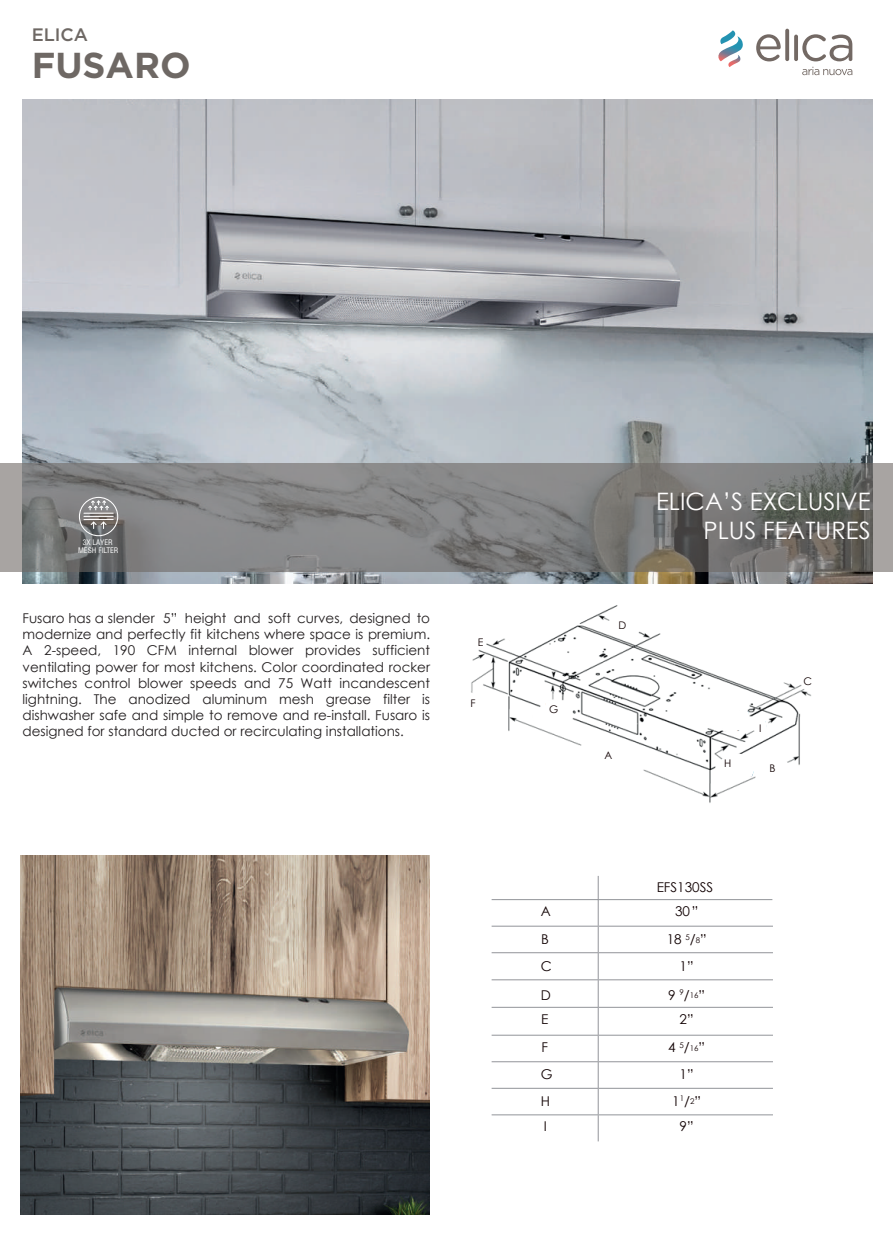
<style>
.page{position:relative;width:893px;height:1234px;background:#fff}
.page>*{position:absolute;margin:0;border:0;box-sizing:border-box;transform-origin:0 0}
.t1{font:700 36px "Gotham";color:#6e6864}
.t2{font:24px/28.8px "Century Gothic";color:#fffefe;text-align:right}
.t3{font:500 18px "Gotham";color:#6e6864}
.t4{font:13.5px/16.2px "Century Gothic";color:#231f20;text-align:justify}
.t5{font:13.5px/26.7px "Century Gothic";color:#120304}
.t6{font:10.5px "Century Gothic";color:#120304}
.t7{font:condensed 7.5px/7.5px "Helvetica LT Std";color:#fff;text-align:center}
.s1{font-size:7.8px}
</style>
<div class="page">
<img style="left:23px;top:99px;width:850px;height:484px">
<svg style="left:756px;top:34px;width:25px;height:27px"></svg>
<svg style="left:785px;top:29px;width:4px;height:32px"></svg>
<svg style="left:794px;top:35px;width:4px;height:26px"></svg>
<svg style="left:802px;top:34px;width:50px;height:27px"></svg>
<svg style="left:718px;top:30px;width:25px;height:37px"></svg>
<svg style="left:802px;top:67px;width:50px;height:8px"></svg>
<hr style="left:492px;top:899px;width:106px;height:1px;background:#929499">
<hr style="left:598px;top:899px;width:174px;height:1px;background:#929499">
<hr style="left:492px;top:925px;width:106px;height:1px;background:#929499">
<hr style="left:598px;top:925px;width:175px;height:1px;background:#929499">
<hr style="left:492px;top:952px;width:106px;height:1px;background:#929499">
<hr style="left:598px;top:952px;width:175px;height:1px;background:#929499">
<hr style="left:492px;top:979px;width:106px;height:1px;background:#929499">
<hr style="left:598px;top:979px;width:175px;height:1px;background:#929499">
<svg style="left:598px;top:876px;width:1px;height:265px"></svg>
<hr style="left:492px;top:1006px;width:106px;height:1px;background:#929499">
<hr style="left:598px;top:1006px;width:175px;height:1px;background:#929499">
<hr style="left:492px;top:1034px;width:106px;height:1px;background:#929499">
<hr style="left:598px;top:1034px;width:175px;height:1px;background:#929499">
<hr style="left:492px;top:1061px;width:106px;height:1px;background:#929499">
<hr style="left:598px;top:1061px;width:175px;height:1px;background:#929499">
<hr style="left:492px;top:1087px;width:106px;height:1px;background:#929499">
<hr style="left:598px;top:1087px;width:175px;height:1px;background:#929499">
<hr style="left:492px;top:1114px;width:106px;height:1px;background:#929499">
<hr style="left:598px;top:1114px;width:175px;height:1px;background:#929499">
<img style="left:471px;top:605px;width:341px;height:198px">
<svg style="left:532px;top:700px;width:40px;height:25px"></svg>
<svg style="left:714px;top:753px;width:42px;height:26px"></svg>
<svg style="left:720px;top:708px;width:47px;height:25px"></svg>
<svg style="left:0;top:463px;width:893px;height:108px;background:#7d7d7d"></svg>
<img style="left:20px;top:855px;width:409px;height:358px">
<div style="left:79px;top:497px;width:39px;height:39px;border:1px solid #fff;border-radius:50%"></div>
<hr style="left:84px;top:515px;width:29px;height:2px;background:#fff">
<svg style="left:84px;top:519px;width:29px;height:9px"></svg>
<svg style="left:84px;top:499px;width:29px;height:14px"></svg>
<h3 class="t3" style="left:32px;top:23px;width:58px">ELICA</h3>
<h1 class="t1" style="left:32px;top:42px;width:160px">FUSARO</h1>
<p class="t7" style="left:78px;top:538px;width:42px">3X LAYER<br>MESH FILTER</p>
<p class="t4" style="left:23px;top:609px;width:409px">Fusaro has a slender 5” height and soft curves, designed to modernize and perfectly fit kitchens where space is premium.<br>A 2-speed, 190 CFM internal blower provides sufficient ventilating power for most kitchens. Color coordinated rocker switches control blower speeds and 75 Watt incandescent lightning. The anodized aluminum mesh grease filter is dishwasher safe and simple to remove and re-install. Fusaro is designed for standard ducted or recirculating installations.</p>
<p class="t6" style="left:478px;top:634px;width:7px">E</p>
<p class="t6" style="left:470px;top:695px;width:7px">F</p>
<p class="t6" style="left:549px;top:701px;width:11px">G</p>
<p class="t5" style="left:541px;top:896px;width:12px;line-height:28.2px">A<br>B</p>
<p class="t5" style="left:541px;top:951px;width:13px;line-height:28.7px">C<br>D</p>
<p class="t5" style="left:541px;top:1004px;width:9px;line-height:28.2px">E<br>F</p>
<p class="t5" style="left:541px;top:1059px;width:13px">G<br>H</p>
<p class="t5" style="left:544px;top:1112px;width:5px">I</p>
<h2 class="t2" style="left:656px;top:486px;width:216px">ELICA’S EXCLUSIVE<br>PLUS FEATURES</h2>
<p class="t6" style="left:618px;top:617px;width:9px">D</p>
<p class="t6" style="left:605px;top:747px;width:9px">A</p>
<p class="t6" style="left:724px;top:755px;width:9px">H</p>
<p class="t6" style="left:759px;top:720px;width:4px">I</p>
<p class="t6" style="left:769px;top:761px;width:8px">B</p>
<p class="t6" style="left:803px;top:674px;width:10px">C</p>
<p class="t5" style="left:657px;top:874px;width:58px;line-height:23.9px;text-align:center">EFS130SS<br>30 ”</p>
<p class="t5" style="left:667px;top:925px;width:42px;text-align:center">18 <sup>5</sup>/<span class="s1">8</span>”<br>1”</p>
<p class="t5" style="left:668px;top:982px;width:38px;line-height:24.2px;text-align:center">9 <sup>9</sup>/<span class="s1">16</span>”<br>2”</p>
<p class="t5" style="left:668px;top:1033px;width:38px;text-align:center">4 <sup>5</sup>/<span class="s1">16</span>”<br>1”<br>1<sup>1</sup>/<span class="s1">2</span>”</p>
<p class="t5" style="left:680px;top:1112px;width:16px">9”</p>
</div>
